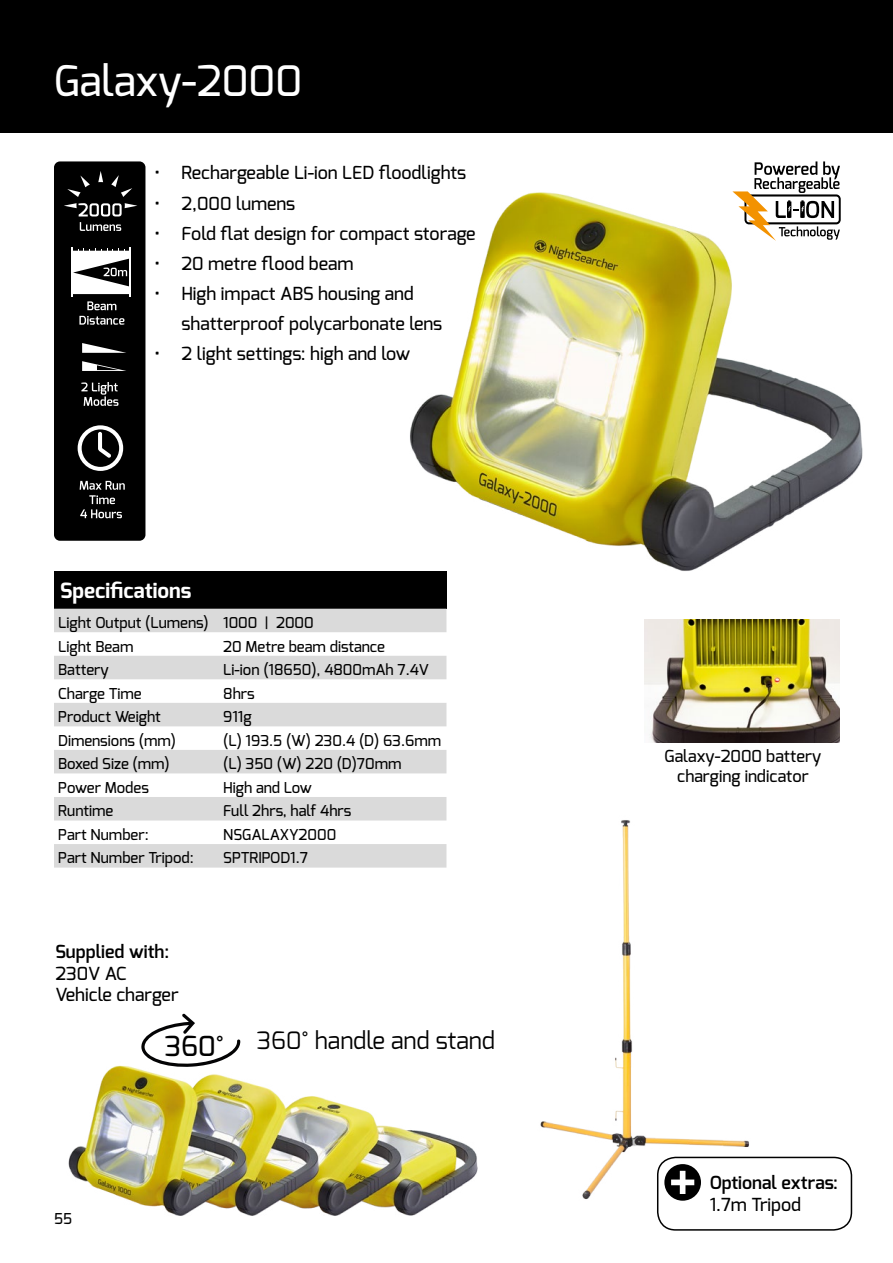
<style>
.page{position:relative;width:893px;height:1263px;background:#fff}
.page>*{position:absolute;margin:0;border:0;box-sizing:border-box;transform-origin:0 0}
.t1{font:500 42px "Exo";color:#fff}
.t2{font:24px "Exo";color:#000}
.t3{font:700 21px "Exo";color:#fff}
.t4{font:500 18px/30px "Exo";color:#000}
.t5{font:600 18px "Exo";color:#000}
.t6{font:500 16.5px/19.8px "Exo";color:#000;text-align:center}
.t7{font:500 15px/23.5px "Exo";color:#000}
.s1{font-weight:500;font-size:27.6px}
</style>
<div class="page">
<div style="left:0;top:0;width:893px;height:133px;background:#000"></div>
<img style="left:410px;top:192px;width:453px;height:392px">
<img style="left:645px;top:619px;width:194px;height:124px">
<img style="left:540px;top:820px;width:219px;height:380px">
<div style="left:54px;top:571px;width:392px;height:38px;background:#000"></div>
<svg style="left:54px;top:609px;width:392px;height:258px;fill:#dadada"></svg>
<img style="left:68px;top:1065px;width:410px;height:151px">
<svg style="left:141px;top:1013px;width:99px;height:55px"></svg>
<svg style="left:732px;top:161px;width:109px;height:80px"></svg>
<div style="left:54px;top:161px;width:91px;height:380px;background:#000;border-radius:6px"></div>
<hr style="left:72px;top:247px;width:1px;height:50px;background:#fff">
<hr style="left:130px;top:247px;width:1px;height:50px;background:#fff">
<svg style="left:73px;top:248px;width:57px;height:46px"></svg>
<svg style="left:98px;top:171px;width:5px;height:11px"></svg>
<svg style="left:67px;top:175px;width:23px;height:22px"></svg>
<svg style="left:111px;top:175px;width:21px;height:22px"></svg>
<svg style="left:64px;top:203px;width:73px;height:13px"></svg>
<svg style="left:80px;top:222px;width:41px;height:9px"></svg>
<svg style="left:87px;top:301px;width:29px;height:9px"></svg>
<svg style="left:79px;top:316px;width:45px;height:9px"></svg>
<svg style="left:78px;top:425px;width:45px;height:46px"></svg>
<svg style="left:81px;top:382px;width:37px;height:24px"></svg>
<svg style="left:80px;top:481px;width:45px;height:37px"></svg>
<svg style="left:82px;top:343px;width:44px;height:10px"></svg>
<svg style="left:82px;top:361px;width:44px;height:10px"></svg>
<div style="left:657px;top:1157px;width:195px;height:74px;border:2px solid #000;border-radius:18px"></div>
<svg style="left:664px;top:1164px;width:37px;height:37px"></svg>
<h1 class="t1" style="left:54px;top:54px;width:250px">Galaxy-2000</h1>
<p class="t4" style="left:154px;top:158px;width:313px">• Rechargeable Li-ion LED floodlights</p>
<p class="t4" style="left:154px;top:188px;width:142px">• 2,000 lumens</p>
<p class="t4" style="left:154px;top:218px;width:323px">• Fold flat design for compact storage</p>
<p class="t4" style="left:154px;top:248px;width:201px">• 20 metre flood beam</p>
<p class="t4" style="left:181px;top:278px;width:262px;text-indent:-27px">• High impact ABS housing and shatterproof polycarbonate lens</p>
<p class="t4" style="left:154px;top:338px;width:257px">• 2 light settings: high and low</p>
<h3 class="t3" style="left:60px;top:577px;width:133px">Specifications</h3>
<p class="t7" style="left:58px;top:611px;width:257px">Light Output (Lumens) 1000 | 2000<br>Light Beam</p>
<p class="t7" style="left:223px;top:634px;width:163px">20 Metre beam distance</p>
<p class="t7" style="left:58px;top:658px;width:52px">Battery</p>
<p class="t7" style="left:223px;top:658px;width:207px">Li-ion (18650), 4800mAh 7.4V</p>
<p class="t7" style="left:58px;top:681px;width:85px">Charge Time</p>
<p class="t7" style="left:223px;top:681px;width:33px">8hrs</p>
<p class="t7" style="left:58px;top:705px;width:104px">Product Weight</p>
<p class="t7" style="left:223px;top:705px;width:30px">911g</p>
<p class="t7" style="left:58px;top:728px;width:119px">Dimensions (mm)</p>
<p class="t7" style="left:223px;top:728px;width:219px">(L) 193.5 (W) 230.4 (D) 63.6mm</p>
<p class="t7" style="left:58px;top:752px;width:113px">Boxed Size (mm)</p>
<p class="t7" style="left:223px;top:752px;width:180px">(L) 350 (W) 220 (D)70mm</p>
<p class="t7" style="left:58px;top:775px;width:92px">Power Modes</p>
<p class="t7" style="left:223px;top:775px;width:90px">High and Low</p>
<p class="t7" style="left:58px;top:799px;width:56px">Runtime</p>
<p class="t7" style="left:223px;top:799px;width:130px">Full 2hrs, half 4hrs</p>
<p class="t7" style="left:58px;top:822px;width:92px">Part Number:</p>
<p class="t7" style="left:223px;top:822px;width:115px">NSGALAXY2000</p>
<p class="t7" style="left:58px;top:846px;width:137px">Part Number Tripod:</p>
<p class="t7" style="left:223px;top:846px;width:86px">SPTRIPOD1.7</p>
<p class="t5" style="left:55px;top:940px;width:115px">Supplied with:</p>
<p class="t4" style="left:55px;top:962px;width:125px;line-height:21.6px">230V AC<br>Vehicle charger</p>
<p class="t7" style="left:54px;top:1207px;width:20px">55</p>
<h2 class="t2" style="left:165px;top:1024px;width:332px"><span class="s1">360°</span> 360° handle and stand</h2>
<p class="t6" style="left:665px;top:746px;width:158px">Galaxy-2000 battery charging indicator</p>
<p class="t5" style="left:710px;top:1171px;width:130px">Optional extras:</p>
<p class="t4" style="left:710px;top:1189px;width:93px">1.7m Tripod</p>
</div>
